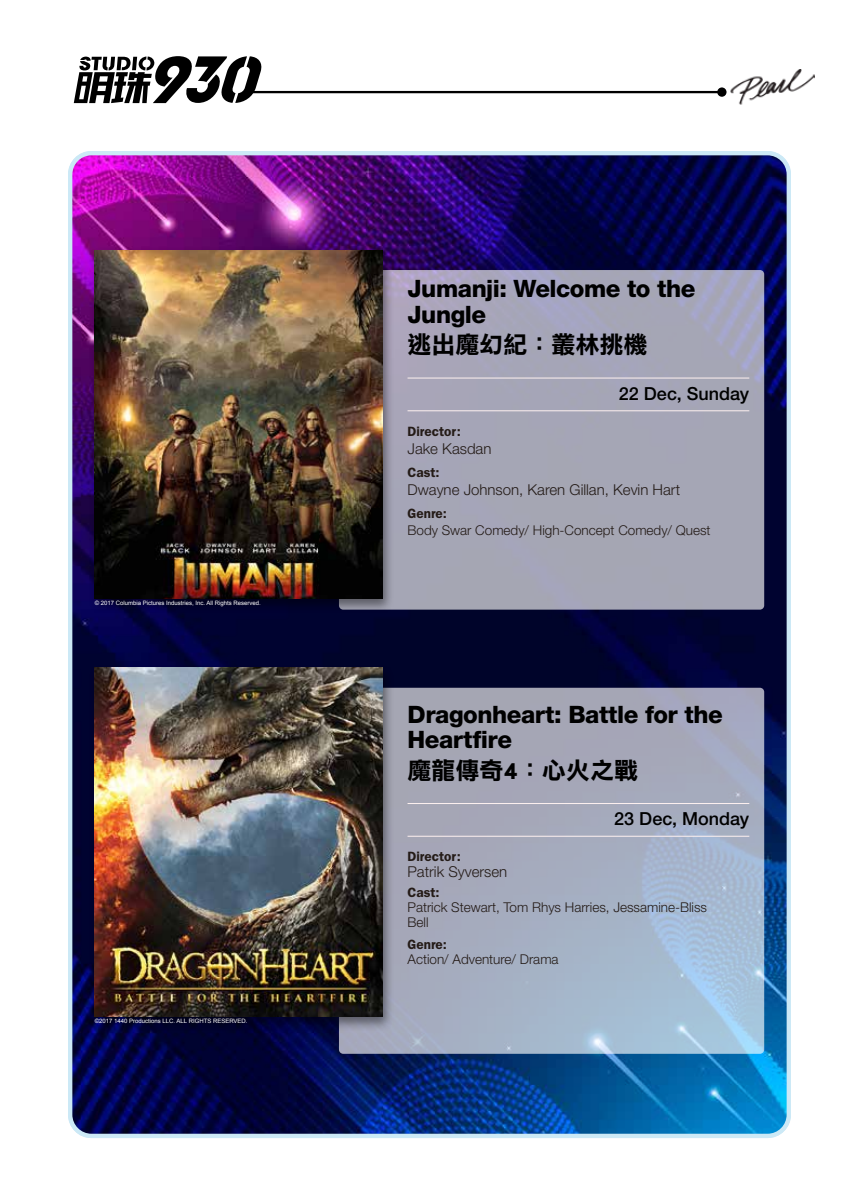
<style>
.page{position:relative;width:859px;height:1204px;background:#fff}
.page>*{position:absolute;margin:0;border:0;box-sizing:border-box;transform-origin:0 0}
.t1{font:800 24px/25.5px "Helvetica Neue LT Std";letter-spacing:-.02em;color:#000}
.t2{font:24px "DF Li Hei Std W7";color:#000}
.t3{font:500 18px "Helvetica Neue LT Std";color:#000}
.t4{font:300 15px "Helvetica Neue LT Std";color:#241b17}
.t5{font:300 13.5px/15px "Helvetica Neue LT Std";color:#241b17}
.t6{font:600 13.5px "ITC Franklin Gothic Std";color:#241b17}
.t7{font:6px "Arial";color:#fff}
</style>
<div class="page">
<hr style="left:252px;top:91px;width:470px;height:2px;background:#000">
<div style="left:717px;top:87px;width:9px;height:10px;background:#000;border-radius:50%"></div>
<img style="left:730px;top:70px;width:84px;height:35px">
<svg style="left:74px;top:56px;width:189px;height:47px"></svg>
<img style="left:73px;top:156px;width:713px;height:979px">
<div style="left:68px;top:151px;width:723px;height:986px;border:4px solid #cce9f6;border-radius:21px"></div>
<div style="left:339px;top:270px;width:425px;height:339px;background:#a5a6b5;border-radius:4px"></div>
<hr style="left:407px;top:410px;width:342px;height:1px;background:#fef1f0">
<hr style="left:407px;top:378px;width:342px;height:1px;background:#fef1f0">
<div style="left:89px;top:247px;width:306px;height:366px;background:#000;opacity:.45"></div>
<img style="left:95px;top:250px;width:287px;height:348px">
<svg style="left:339px;top:687px;width:425px;height:366px;background:#a5aec2"></svg>
<div style="left:89px;top:664px;width:306px;height:367px;background:#000;opacity:.45"></div>
<img style="left:95px;top:667px;width:287px;height:349px">
<hr style="left:407px;top:835px;width:342px;height:1px;background:#fef1f0">
<hr style="left:407px;top:803px;width:342px;height:1px;background:#fef1f0">
<p class="t7" style="left:95px;top:599px;width:168px">© 2017 Columbia Pictures Industries, Inc. All Rights Reserved.</p>
<p class="t7" style="left:95px;top:1017px;width:154px">©2017 1440 Productions LLC. ALL RIGHTS RESERVED.</p>
<h1 class="t1" style="left:407px;top:276px;width:289px">Jumanji: Welcome to the<br>Jungle</h1>
<h1 class="t2" style="left:407px;top:331px;width:241px">逃出魔幻紀：叢林挑機</h1>
<h2 class="t3" style="left:619px;top:382px;width:132px">22 Dec, Sunday</h2>
<p class="t6" style="left:407px;top:424px;width:55px">Director:</p>
<p class="t4" style="left:407px;top:439px;width:85px">Jake Kasdan</p>
<p class="t6" style="left:407px;top:464px;width:34px">Cast:</p>
<p class="t4" style="left:407px;top:480px;width:274px">Dwayne Johnson, Karen Gillan, Kevin Hart</p>
<p class="t6" style="left:407px;top:505px;width:41px">Genre:</p>
<p class="t5" style="left:407px;top:522px;width:305px">Body Swar Comedy/ High-Concept Comedy/ Quest</p>
<h1 class="t1" style="left:407px;top:701px;width:317px">Dragonheart: Battle for the<br>Heartfire</h1>
<h1 class="t2" style="left:407px;top:757px;width:232px">魔龍傳奇4：心火之戰</h1>
<h2 class="t3" style="left:614px;top:808px;width:136px">23 Dec, Monday</h2>
<p class="t6" style="left:407px;top:848px;width:55px">Director:</p>
<p class="t4" style="left:407px;top:862px;width:101px">Patrik Syversen</p>
<p class="t6" style="left:407px;top:884px;width:34px">Cast:</p>
<p class="t5" style="left:407px;top:899px;width:301px">Patrick Stewart, Tom Rhys Harries, Jessamine-Bliss<br>Bell</p>
<p class="t6" style="left:407px;top:935px;width:41px">Genre:</p>
<p class="t5" style="left:407px;top:950px;width:153px">Action/ Adventure/ Drama</p>
</div>
